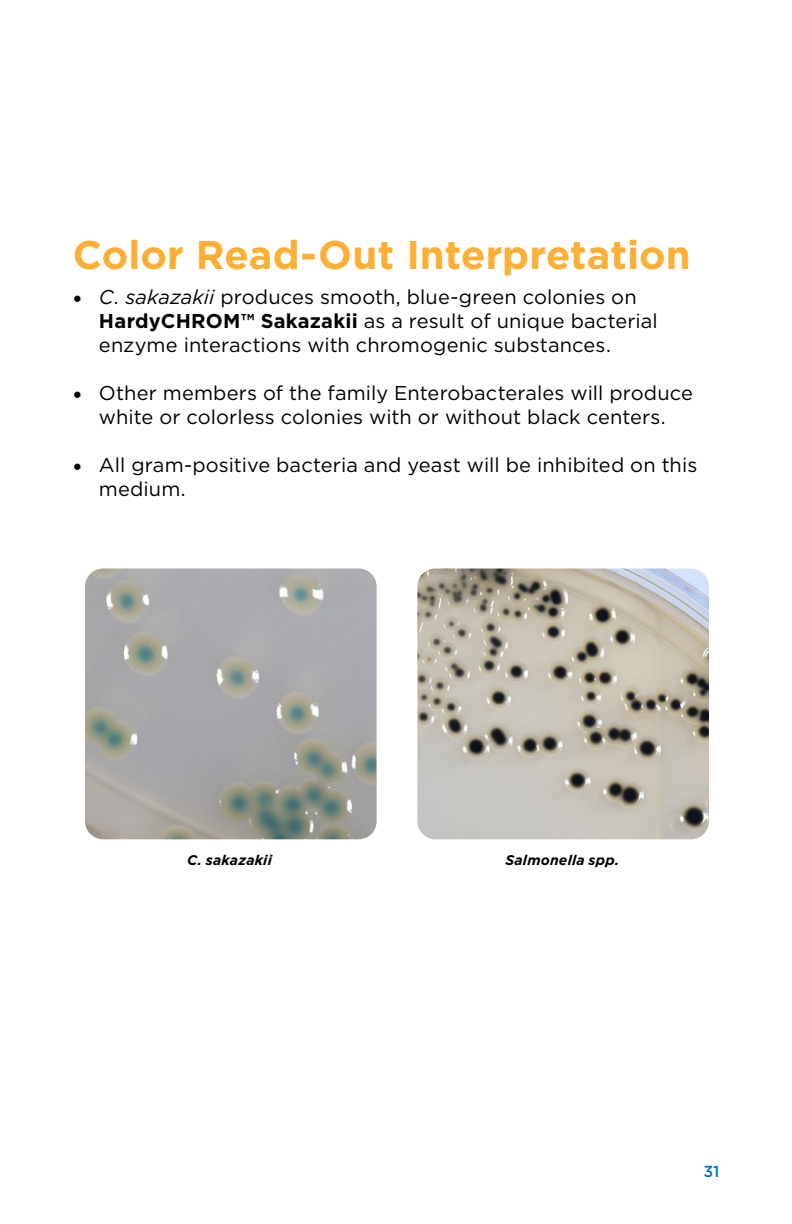
<style>
.page{position:relative;width:792px;height:1224px;background:#fff}
.page>*{position:absolute;margin:0;border:0;box-sizing:border-box;transform-origin:0 0}
.t1{font:700 40px "Gotham";color:#fbaf34}
.t2{font:20px/24px "Gotham";letter-spacing:.005em;color:#000}
.t3{font:500 16px "Gotham";color:#0075c8}
.t4{font:italic 700 14px "Gotham";letter-spacing:.015em;color:#000}
.s1{font-family:"Minion Pro";font-size:24px}
.s2{font-style:italic}
.s3{font-weight:700}
</style>
<div class="page">
<img style="left:85px;top:569px;width:292px;height:270px">
<img style="left:417px;top:569px;width:292px;height:270px">
<h1 class="t1" style="left:73px;top:228px;width:619px">Color Read-Out Interpretation</h1>
<p class="t2" style="left:99px;top:284px;width:560px;text-indent:-26px"><span class="s1">•</span> <span class="s2">C. sakazakii</span> produces smooth, blue-green colonies on<br><span class="s3">HardyCHROM™ Sakazakii</span> as a result of unique bacterial enzyme interactions with chromogenic substances.</p>
<p class="t2" style="left:73px;top:380px;width:622px;text-align:center"><span class="s1">•</span> Other members of the family Enterobacterales will produce white or colorless colonies with or without black centers.</p>
<p class="t2" style="left:99px;top:452px;width:600px;text-indent:-26px"><span class="s1">•</span> All gram-positive bacteria and yeast will be inhibited on this medium.</p>
<p class="t4" style="left:187px;top:851px;width:86px">C. sakazakii</p>
<p class="t4" style="left:505px;top:851px;width:115px">Salmonella spp.</p>
<p class="t3" style="left:703px;top:1161px;width:18px">31</p>
</div>
